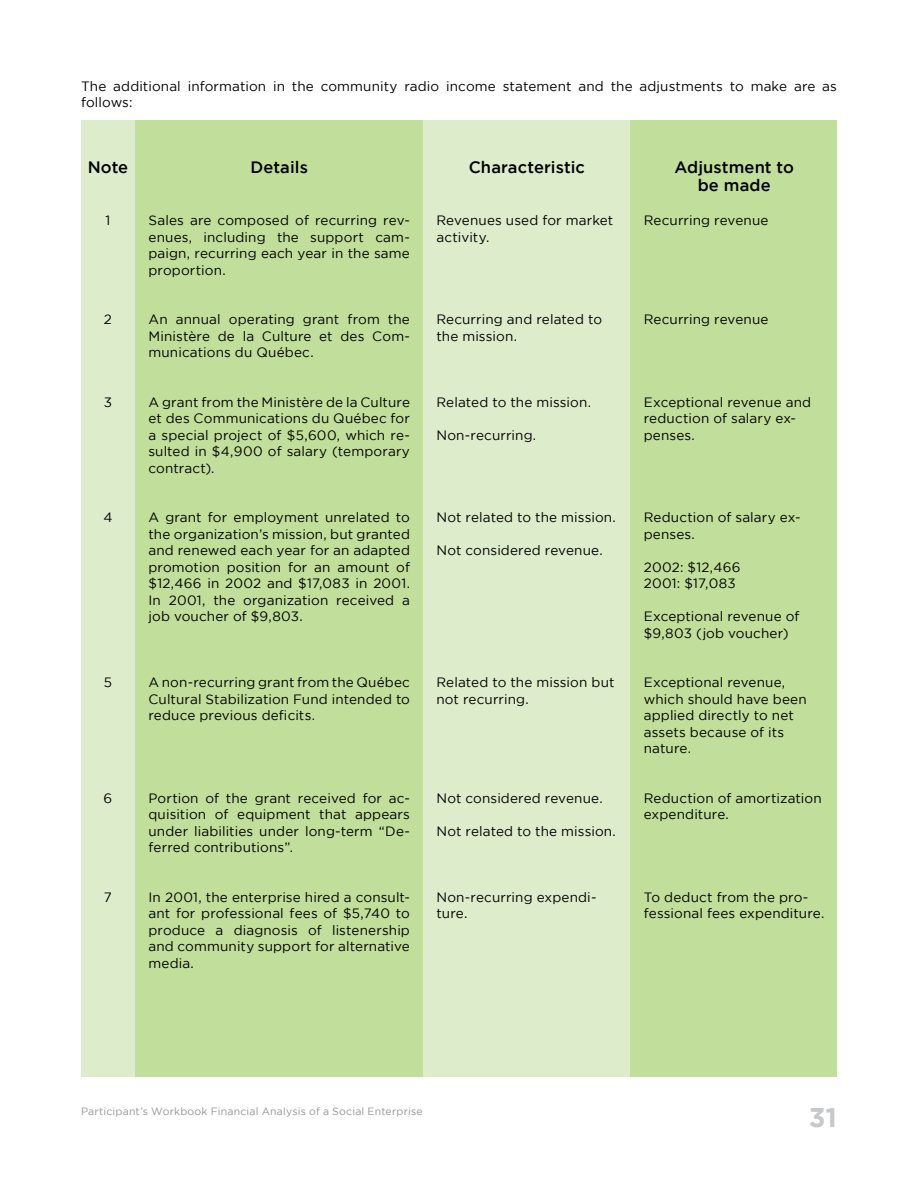
<style>
.page{position:relative;width:918px;height:1188px;background:#fff}
.page>*{position:absolute;margin:0;border:0;box-sizing:border-box;transform-origin:0 0}
.t1{font:700 27px "Gotham";color:#c6c8ca}
.t2{font:500 16.5px/18px "Gotham";letter-spacing:.005em;color:#000;text-align:center}
.t3{font:13.5px/16.5px "Gotham";letter-spacing:.01em;color:#000}
.t4{font:10.5px "Gotham";letter-spacing:.02em;color:#939598}
</style>
<div class="page">
<div style="left:81px;top:120px;width:756px;height:957px;background:#ddedcb"></div>
<div style="left:135px;top:120px;width:702px;height:957px;background:#c1de9b"></div>
<div style="left:423px;top:120px;width:414px;height:957px;background:#ddedcb"></div>
<div style="left:630px;top:120px;width:207px;height:957px;background:#c1de9b"></div>
<p class="t3" style="left:81px;top:79px;width:758px">The additional information in the community radio income statement and the adjustments to make are as follows:</p>
<p class="t2" style="left:88px;top:159px;width:42px">Note</p>
<p class="t2" style="left:251px;top:159px;width:59px">Details</p>
<p class="t2" style="left:469px;top:159px;width:118px">Characteristic</p>
<p class="t3" style="left:106px;top:213px;width:6px">1</p>
<p class="t3" style="left:104px;top:312px;width:10px">2</p>
<p class="t3" style="left:104px;top:394px;width:10px">3</p>
<p class="t3" style="left:103px;top:510px;width:11px">4</p>
<p class="t3" style="left:148px;top:213px;width:263px;text-align:justify">Sales are composed of recurring rev&shy;enues, including the support cam&shy;paign, recurring each year in the same proportion.</p>
<p class="t3" style="left:148px;top:312px;width:263px;text-align:justify">An annual operating grant from the Ministère de la Culture et des Com&shy;munications du Québec.</p>
<p class="t3" style="left:148px;top:394px;width:263px;text-align:justify">A grant from the Ministère de la Culture et des Communications du Québec for a special project of $5,600, which re&shy;sulted in $4,900 of salary (temporary contract).</p>
<p class="t3" style="left:148px;top:510px;width:263px;text-align:justify">A grant for employment unrelated to the organization’s mission, but granted and renewed each year for an adapted promotion position for an amount of $12,466 in 2002 and $17,083 in 2001.<br>In 2001, the organization received a job voucher of $9,803.</p>
<p class="t3" style="left:436px;top:213px;width:178px">Revenues used for market activity.</p>
<p class="t3" style="left:436px;top:312px;width:167px">Recurring and related to the mission.</p>
<p class="t3" style="left:436px;top:394px;width:156px">Related to the mission.</p>
<p class="t3" style="left:436px;top:427px;width:101px">Non-recurring.</p>
<p class="t3" style="left:436px;top:510px;width:181px">Not related to the mission.</p>
<p class="t3" style="left:436px;top:543px;width:168px">Not considered revenue.</p>
<p class="t3" style="left:104px;top:675px;width:10px">5</p>
<p class="t3" style="left:148px;top:675px;width:263px;text-align:justify">A non-recurring grant from the Québec Cultural Stabilization Fund intended to reduce previous deficits.</p>
<p class="t3" style="left:436px;top:675px;width:180px">Related to the mission but not recurring.</p>
<p class="t3" style="left:104px;top:790px;width:10px">6</p>
<p class="t3" style="left:104px;top:889px;width:10px">7</p>
<p class="t3" style="left:148px;top:790px;width:263px;text-align:justify">Portion of the grant received for ac&shy;quisition of equipment that appears under liabilities under long-term “De&shy;ferred contributions”.</p>
<p class="t3" style="left:148px;top:889px;width:263px;text-align:justify">In 2001, the enterprise hired a consult&shy;ant for professional fees of $5,740 to produce a diagnosis of listenership and community support for alternative media.</p>
<p class="t3" style="left:436px;top:790px;width:168px">Not considered revenue.</p>
<p class="t3" style="left:436px;top:823px;width:181px">Not related to the mission.</p>
<p class="t3" style="left:436px;top:889px;width:162px">Non-recurring expendi&shy;ture.</p>
<p class="t2" style="left:674px;top:159px;width:121px">Adjustment to be made</p>
<p class="t3" style="left:644px;top:213px;width:126px">Recurring revenue</p>
<p class="t3" style="left:644px;top:312px;width:126px">Recurring revenue</p>
<p class="t3" style="left:644px;top:394px;width:169px">Exceptional revenue and reduction of salary ex&shy;penses.</p>
<p class="t3" style="left:644px;top:510px;width:158px">Reduction of salary ex&shy;penses.</p>
<p class="t3" style="left:644px;top:559px;width:98px">2002: $12,466<br>2001: $17,083</p>
<p class="t3" style="left:644px;top:609px;width:157px">Exceptional revenue of $9,803 (job voucher)</p>
<p class="t3" style="left:644px;top:675px;width:164px">Exceptional revenue, which should have been applied directly to net assets because of its nature.</p>
<p class="t3" style="left:644px;top:790px;width:179px">Reduction of amortization expenditure.</p>
<p class="t3" style="left:644px;top:889px;width:182px">To deduct from the pro&shy;fessional fees expenditure.</p>
<p class="t4" style="left:81px;top:1107px;width:343px">Participant’s Workbook Financial Analysis of a Social Enterprise</p>
<h1 class="t1" style="left:809px;top:1107px;width:30px">31</h1>
</div>
